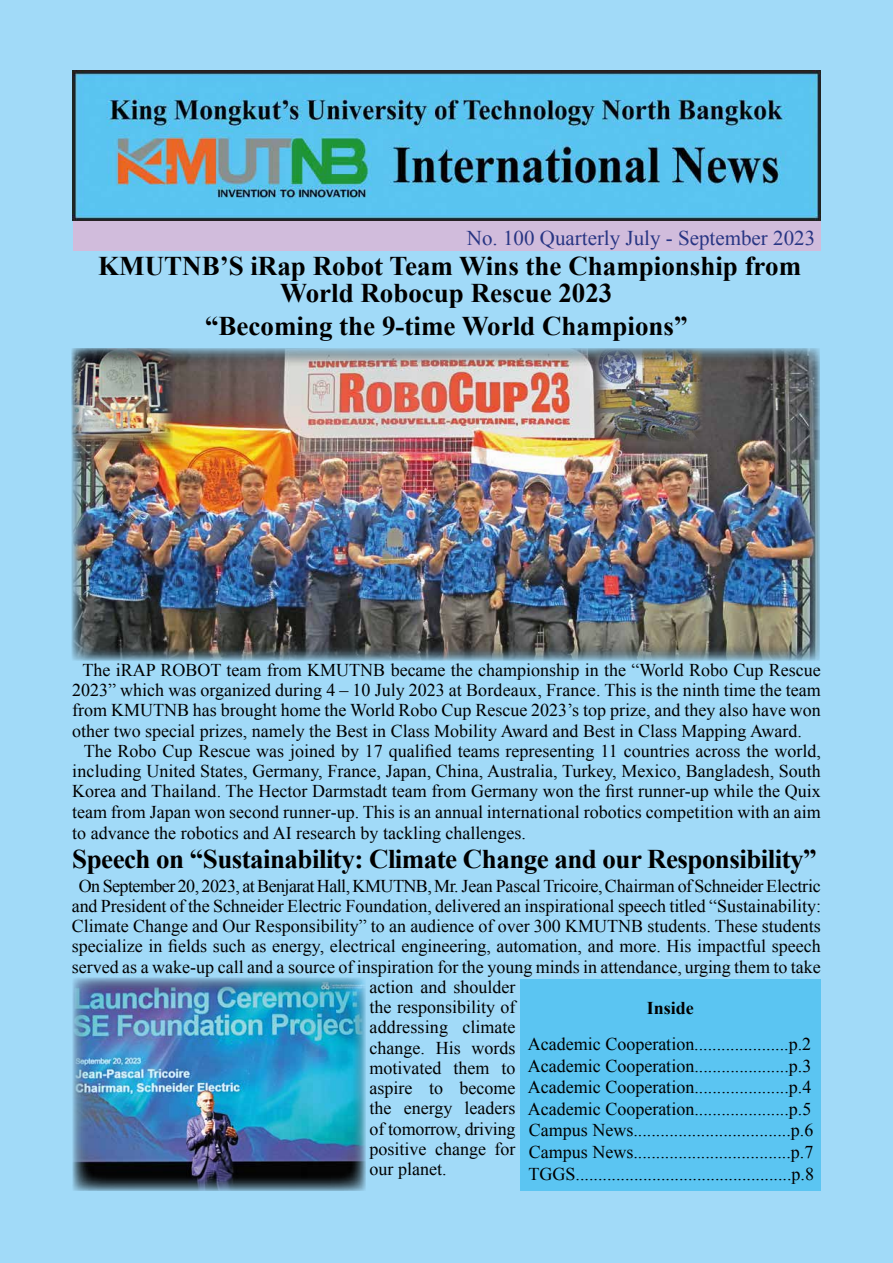
<style>
.page{position:relative;width:893px;height:1263px;background:#a1daf8}
.page>*{position:absolute;margin:0;border:0;box-sizing:border-box;transform-origin:0 0}
.t1{font:700 27px/27px "Times New Roman";color:#000;text-align:center}
.t2{font:700 27px "Times New Roman";letter-spacing:-.02em;color:#000}
.t3{font:21px "Times New Roman";color:#283583}
.t4{font:18px/21.6px "Times New Roman";color:#000;text-align:justify}
.t5{font:18px "Times New Roman";letter-spacing:-.02em;color:#000}
.t6{font:700 18px "Times New Roman";color:#000}
</style>
<div class="page">
<div style="left:73px;top:220px;width:748px;height:31px;background:#d1bcdc"></div>
<div style="left:520px;top:979px;width:301px;height:212px;background:#5bc5f2"></div>
<img style="left:72px;top:70px;width:749px;height:151px">
<div style="left:70px;top:347px;width:750px;height:313px;background:#000;opacity:.5"></div>
<div style="left:70px;top:348px;width:106px;height:102px;background:#000;opacity:.5"></div>
<div style="left:593px;top:348px;width:112px;height:96px;background:#000;opacity:.5"></div>
<div style="left:71px;top:976px;width:294px;height:216px;background:#000;opacity:.5"></div>
<p class="t3" style="left:467px;top:224px;width:350px">No. 100 Quarterly July - September 2023</p>
<h1 class="t1" style="left:98px;top:251px;width:704px">KMUTNB’S iRap Robot Team Wins the Championship from<br>World Robocup Rescue 2023</h1>
<h1 class="t1" style="left:205px;top:311px;width:484px">“Becoming the 9-time World Champions”</h1>
<p class="t4" style="left:72px;top:659px;width:750px;line-height:20.2px;text-indent:10px">The iRAP ROBOT team from KMUTNB became the championship in the “World Robo Cup Rescue 2023” which was organized during 4 – 10 July 2023 at Bordeaux, France. This is the ninth time the team from KMUTNB has brought home the World Robo Cup Rescue 2023’s top prize, and they also have won other two special prizes, namely the Best in Class Mobility Award and Best in Class Mapping Award.</p>
<p class="t4" style="left:72px;top:740px;width:750px;line-height:20.4px;text-indent:11px">The Robo Cup Rescue was joined by 17 qualified teams representing 11 countries across the world, including United States, Germany, France, Japan, China, Australia, Turkey, Mexico, Bangladesh, South Korea and Thailand. The Hector Darmstadt team from Germany won the first runner-up while the Quix team from Japan won second runner-up. This is an annual international robotics competition with an aim to advance the robotics and AI research by tackling challenges.</p>
<h1 class="t2" style="left:72px;top:841px;width:746px">Speech on “Sustainability: Climate Change and our Responsibility”</h1>
<p class="t5" style="left:79px;top:873px;width:744px">On September 20, 2023, at Benjarat Hall, KMUTNB, Mr. Jean Pascal Tricoire, Chairman of Schneider Electric</p>
<p class="t4" style="left:72px;top:895px;width:751px">and President of the Schneider Electric Foundation, delivered an inspirational speech titled “Sustainability:</p>
<p class="t4" style="left:72px;top:915px;width:751px">Climate Change and Our Responsibility” to an audience of over 300 KMUTNB students. These students</p>
<p class="t4" style="left:72px;top:935px;width:750px">specialize in fields such as energy, electrical engineering, automation, and more. His impactful speech</p>
<p class="t4" style="left:72px;top:955px;width:751px">served as a wake-up call and a source of inspiration for the young minds in attendance, urging them to take</p>
<p class="t4" style="left:369px;top:976px;width:148px">action and shoulder</p>
<p class="t4" style="left:369px;top:996px;width:148px">the responsibility of</p>
<p class="t4" style="left:369px;top:1016px;width:148px">addressing climate</p>
<p class="t4" style="left:369px;top:1036px;width:148px">change. His words</p>
<p class="t4" style="left:369px;top:1057px;width:148px">motivated them to</p>
<p class="t4" style="left:369px;top:1077px;width:148px">aspire to become</p>
<p class="t4" style="left:369px;top:1097px;width:148px">the energy leaders</p>
<p class="t4" style="left:369px;top:1117px;width:148px">of tomorrow, driving</p>
<p class="t4" style="left:369px;top:1138px;width:148px">positive change for</p>
<p class="t4" style="left:369px;top:1158px;width:78px">our planet.</p>
<p class="t6" style="left:647px;top:995px;width:49px">Inside</p>
<p class="t4" style="left:528px;top:1033px;width:288px;text-align:left">Academic Cooperation.....................p.2<br>Academic Cooperation.....................p.3<br>Academic Cooperation.....................p.4<br>Academic Cooperation.....................p.5<br>Campus News...................................p.6<br>Campus News...................................p.7<br>TGGS................................................p.8</p>
</div>
